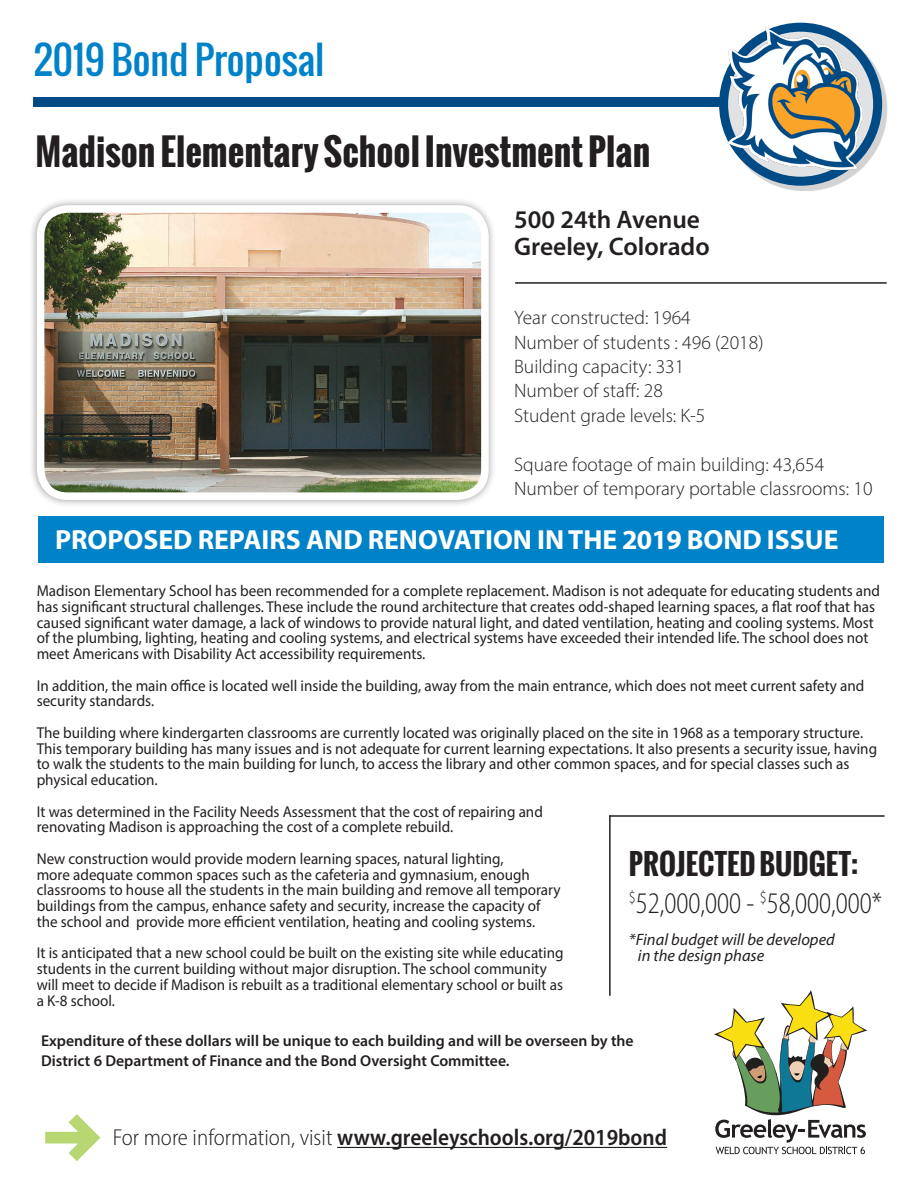
<style>
.page{position:relative;width:918px;height:1188px;background:#fff}
.page>*{position:absolute;margin:0;border:0;box-sizing:border-box;transform-origin:0 0}
.t1{font:38.1px "Oswald";color:#0082c8}
.t2{font:700 36px "Oswald";color:#231f20}
.t3{font:300 semi-condensed 30px "Myriad Pro";color:#231f20;scale:.89 1}
.t4{font:700 28.5px "Oswald";color:#231f20}
.t5{font:700 27.75px "Myriad Pro";color:#fff}
.t6{font:600 25.5px "Myriad Pro";color:#231f20}
.t7{font:600 semi-condensed 23.1px "Myriad Pro";color:#231f20}
.t8{font:300 19.5px "Myriad Pro";color:#231f20}
.t9{font:italic 16.5px/16.2px "Myriad Pro";color:#231f20}
.t10{font:15.75px/15.8px "Myriad Pro";color:#231f20;scale:.96 1}
.t11{font:600 15.75px/20.1px "Myriad Pro";color:#231f20}
.s1{font-weight:300}
</style>
<div class="page">
<div style="left:33px;top:97px;width:687px;height:10px;background:#004b85"></div>
<div style="left:28px;top:197px;width:469px;height:311px;background:#231f20;opacity:.45"></div>
<img style="left:41px;top:209px;width:444px;height:286px">
<div style="left:37px;top:205px;width:452px;height:295px;border:8px solid #fff;border-radius:27px"></div>
<div style="left:724px;top:27px;width:164px;height:164px;background:#231f20;opacity:.2"></div>
<svg style="left:724px;top:27px;width:154px;height:154px"></svg>
<div style="left:719px;top:23px;width:163px;height:163px;border:9px solid #004b85;border-radius:50%"></div>
<div style="left:38px;top:516px;width:845px;height:47px;background:#0082c8"></div>
<hr style="left:609px;top:815px;width:2px;height:181px;background:#231f20">
<hr style="left:609px;top:815px;width:276px;height:2px;background:#231f20">
<hr style="left:515px;top:282px;width:372px;height:2px;background:#231f20">
<svg style="left:714px;top:990px;width:153px;height:164px"></svg>
<hr style="left:337px;top:1147px;width:330px;height:1px;background:#231f20">
<svg style="left:45px;top:1114px;width:56px;height:47px"></svg>
<img style="left:727px;top:27px;width:134px;height:142px">
<p class="t1" style="left:34px;top:31px;width:292px">2019 Bond Proposal</p>
<p class="t2" style="left:36px;top:125px;width:616px">Madison Elementary School Investment Plan</p>
<p class="t6" style="left:514px;top:203px;width:187px">500 24th Avenue</p>
<p class="t6" style="left:514px;top:230px;width:197px">Greeley, Colorado</p>
<p class="t8" style="left:514px;top:306px;width:178px">Year constructed: 1964</p>
<p class="t8" style="left:514px;top:330px;width:251px">Number of students : 496 (2018)</p>
<p class="t8" style="left:514px;top:355px;width:172px">Building capacity: 331</p>
<p class="t8" style="left:514px;top:379px;width:150px">Number of staff: 28</p>
<p class="t8" style="left:514px;top:404px;width:193px">Student grade levels: K-5</p>
<p class="t8" style="left:514px;top:452px;width:312px">Square footage of main building: 43,654</p>
<p class="t8" style="left:514px;top:477px;width:360px">Number of temporary portable classrooms: 10</p>
<p class="t5" style="left:55px;top:521px;width:785px">PROPOSED REPAIRS AND RENOVATION IN THE 2019 BOND ISSUE</p>
<p class="t10" style="left:37px;top:583px;width:880px">Madison Elementary School has been recommended for a complete replacement. Madison is not adequate for educating students and has significant structural challenges. These include the round architecture that creates odd-shaped learning spaces, a flat roof that has caused significant water damage, a lack of windows to provide natural light, and dated ventilation, heating and cooling systems. Most of the plumbing, lighting, heating and cooling systems, and electrical systems have exceeded their intended life. The school does not meet Americans with Disability Act accessibility requirements.</p>
<p class="t10" style="left:37px;top:677px;width:864px">In addition, the main office is located well inside the building, away from the main entrance, which does not meet current safety and security standards.</p>
<p class="t10" style="left:37px;top:724px;width:877px">The building where kindergarten classrooms are currently located was originally placed on the site in 1968 as a temporary structure.<br>This temporary building has many issues and is not adequate for current learning expectations. It also presents a security issue, having to walk the students to the main building for lunch, to access the library and other common spaces, and for special classes such as physical education.</p>
<p class="t10" style="left:37px;top:803px;width:529px">It was determined in the Facility Needs Assessment that the cost of repairing and renovating Madison is approaching the cost of a complete rebuild.</p>
<p class="t10" style="left:37px;top:850px;width:547px">New construction would provide modern learning spaces, natural lighting,<br>more adequate common spaces such as the cafeteria and gymnasium, enough classrooms to house all the students in the main building and remove all temporary buildings from the campus, enhance safety and security, increase the capacity of the school and provide more efficient ventilation, heating and cooling systems.</p>
<p class="t10" style="left:37px;top:945px;width:550px">It is anticipated that a new school could be built on the existing site while educating students in the current building without major disruption. The school community will meet to decide if Madison is rebuilt as a traditional elementary school or built as a K-8 school.</p>
<p class="t4" style="left:629px;top:843px;width:231px">PROJECTED BUDGET:</p>
<p class="t3" style="left:629px;top:885px;width:286px"><sup>$</sup>52,000,000 - <sup>$</sup>58,000,000*</p>
<p class="t9" style="left:638px;top:931px;width:198px;text-indent:-9px">*Final budget will be developed in the design phase</p>
<p class="t11" style="left:41px;top:1030px;width:594px">Expenditure of these dollars will be unique to each building and will be overseen by the<br>District 6 Department of Finance and the Bond Oversight Committee.</p>
<p class="t7" style="left:113px;top:1123px;width:556px"><span class="s1">For more information, visit</span> www.greeleyschools.org/2019bond</p>
</div>
